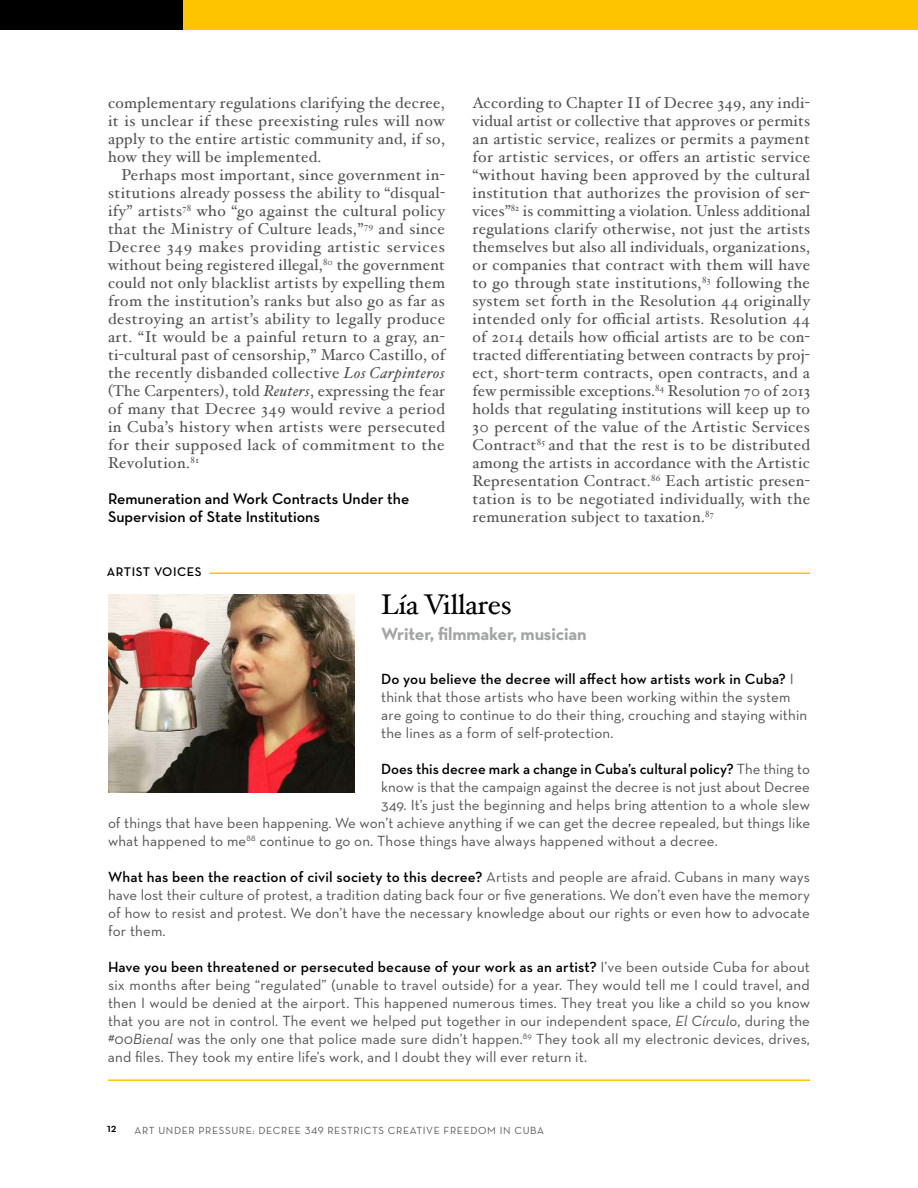
<style>
.page{position:relative;width:918px;height:1188px;background:#fff}
.page>*{position:absolute;margin:0;border:0;box-sizing:border-box;transform-origin:0 0}
.t1{font:28.5px "Hoefler Text";letter-spacing:-.01em;color:#000}
.t2{font:700 18px "Neutraface Text";letter-spacing:-.01em;color:#a3a4a4}
.t3{font:15.75px/18px "Hoefler Text";letter-spacing:.02em;color:#515254;text-align:justify}
.t4{font:600 15.75px/18px "Neutraface Text";color:#000}
.t5{font:15px/18px "Neutraface Text";letter-spacing:.01em;color:#515254;text-align:justify}
.t6{font:600 15px "Neutraface Text";color:#000}
.t7{font:600 12.75px "Neutraface Text";letter-spacing:.04em;color:#000}
.t8{font:600 12px "Neutraface Text";color:#000}
.t9{font:10.5px "Neutraface Text";letter-spacing:.06em;color:#57585b}
.s1{font-style:italic}
.s2{font-weight:600;color:#000}
.s3{font-weight:400;color:#515254}
</style>
<div class="page">
<div style="left:173px;top:0;width:745px;height:30px;background:#ffc400"></div>
<div style="left:0;top:0;width:183px;height:30px;background:#000"></div>
<hr style="left:210px;top:573px;width:600px;height:1px;background:#ffc400">
<hr style="left:108px;top:1079px;width:702px;height:2px;background:#ffc400">
<img style="left:108px;top:594px;width:246px;height:198px">
<p class="t3" style="left:108px;top:94px;width:338px">complementary regulations clarifying the decree, it is unclear if these preexisting rules will now apply to the entire artistic community and, if so, how they will be implemented.</p>
<p class="t3" style="left:108px;top:166px;width:339px;text-indent:14px">Perhaps most important, since government in&shy;stitutions already possess the ability to “disqual&shy;ify” artists<sup>78</sup> who “go against the cultural policy that the Ministry of Culture leads,”<sup>79</sup> and since Decree 349 makes providing artistic services without being registered illegal,<sup>80</sup> the government could not only blacklist artists by expelling them from the institution’s ranks but also go as far as destroying an artist’s ability to legally produce art. “It would be a painful return to a gray, an&shy;ti-cultural past of censorship,” Marco Castillo, of the recently disbanded collective <span class="s1">Los Carpinteros </span>(The Carpenters), told <span class="s1">Reuters</span>, expressing the fear of many that Decree 349 would revive a period in Cuba’s history when artists were persecuted for their supposed lack of commitment to the Revolution.<sup>81</sup></p>
<p class="t4" style="left:108px;top:491px;width:303px">Remuneration and Work Contracts Under the<br>Supervision of State Institutions</p>
<p class="t7" style="left:107px;top:567px;width:96px">ARTIST VOICES</p>
<p class="t3" style="left:472px;top:94px;width:339px">According to Chapter II of Decree 349, any indi&shy;vidual artist or collective that approves or permits an artistic service, realizes or permits a payment for artistic services, or offers an artistic service “without having been approved by the cultural institution that authorizes the provision of ser&shy;vices”<sup>82</sup> is committing a violation. Unless additional regulations clarify otherwise, not just the artists themselves but also all individuals, organizations, or companies that contract with them will have to go through state institutions,<sup>83</sup> following the system set forth in the Resolution 44 originally intended only for official artists. Resolution 44 of 2014 details how official artists are to be con&shy;tracted differentiating between contracts by proj&shy;ect, short-term contracts, open contracts, and a few permissible exceptions.<sup>84</sup> Resolution 70 of 2013 holds that regulating institutions will keep up to 30 percent of the value of the Artistic Services Contract<sup>85</sup> and that the rest is to be distributed among the artists in accordance with the Artistic Representation Contract.<sup>86</sup> Each artistic presen&shy;tation is to be negotiated individually, with the remuneration subject to taxation.<sup>87</sup></p>
<h1 class="t1" style="left:381px;top:588px;width:132px">Lía Villares</h1>
<p class="t2" style="left:381px;top:627px;width:207px">Writer, filmmaker, musician</p>
<p class="t5" style="left:381px;top:671px;width:428px;text-align:left"><span class="s2">Do you believe the decree will affect how artists work in Cuba?</span> I think that those artists who have been working within the system are going to continue to do their thing, crouching and staying within the lines as a form of self-protection.</p>
<p class="t6" style="left:381px;top:763px;width:430px">Does this decree mark a change in Cuba’s cultural policy? <span class="s3">The thing to</span></p>
<p class="t5" style="left:381px;top:779px;width:430px">know is that the campaign against the decree is not just about Decree</p>
<p class="t5" style="left:381px;top:797px;width:430px">349. It’s just the beginning and helps bring attention to a whole slew</p>
<p class="t5" style="left:108px;top:815px;width:704px">of things that have been happening. We won’t achieve anything if we can get the decree repealed, but things like</p>
<p class="t5" style="left:108px;top:833px;width:611px">what happened to me<sup>88</sup> continue to go on. Those things have always happened without a decree.</p>
<p class="t5" style="left:108px;top:869px;width:704px"><span class="s2">What has been the reaction of civil society to this decree?</span> Artists and people are afraid. Cubans in many ways have lost their culture of protest, a tradition dating back four or five generations. We don’t even have the memory of how to resist and protest. We don’t have the necessary knowledge about our rights or even how to advocate for them.</p>
<p class="t5" style="left:108px;top:959px;width:704px"><span class="s2">Have you been threatened or persecuted because of your work as an artist?</span> I’ve been outside Cuba for about six months after being “regulated” (unable to travel outside) for a year. They would tell me I could travel, and then I would be denied at the airport. This happened numerous times. They treat you like a child so you know that you are not in control. The event we helped put together in our independent space, <span class="s1">El Círculo</span>, during the <span class="s1">#00Bienal</span> was the only one that police made sure didn’t happen.<sup>89</sup> They took all my electronic devices, drives, and files. They took my entire life’s work, and I doubt they will ever return it.</p>
<p class="t8" style="left:107px;top:1124px;width:11px">12</p>
<p class="t9" style="left:135px;top:1126px;width:411px">ART UNDER PRESSURE: DECREE 349 RESTRICTS CREATIVE FREEDOM IN CUBA</p>
</div>
